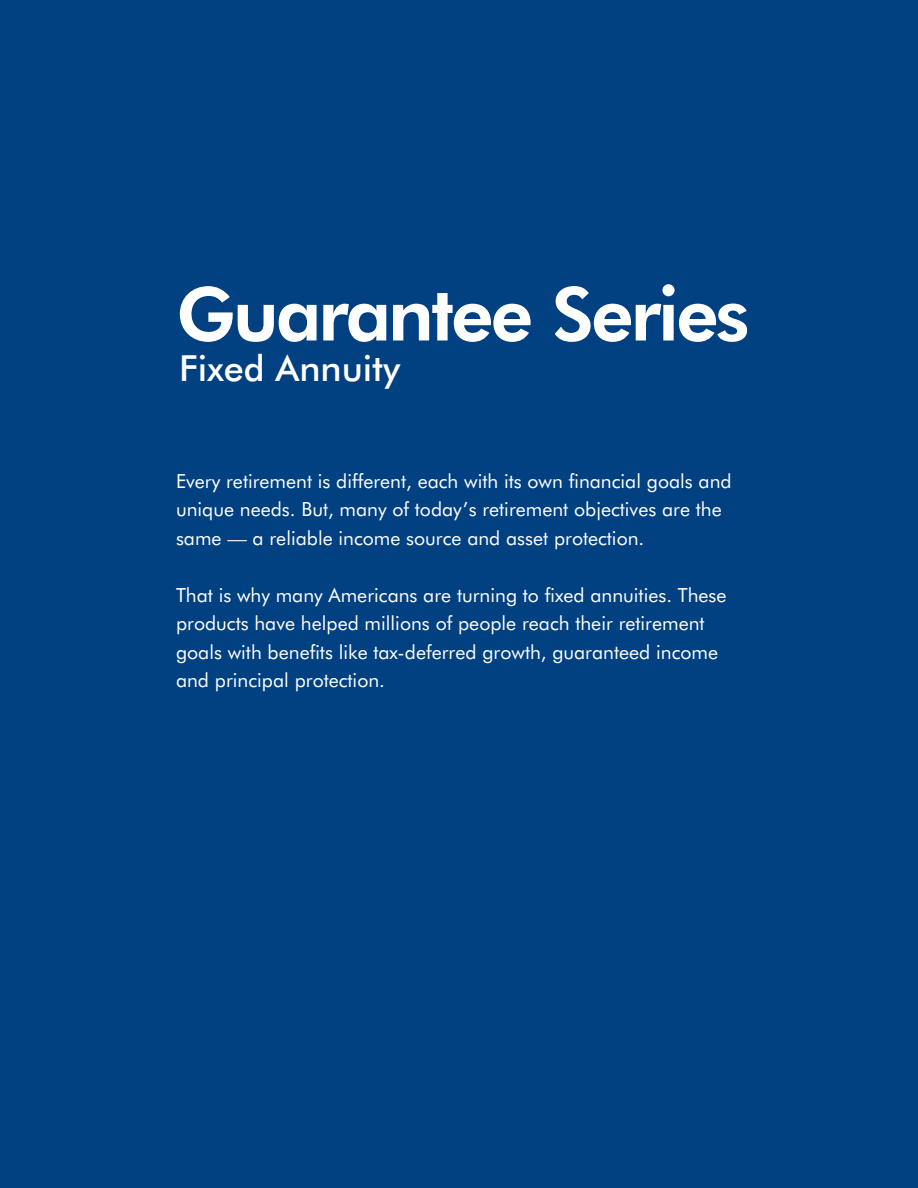
<style>
.page{position:relative;width:918px;height:1188px;background:#014081}
.page>*{position:absolute;margin:0;border:0;box-sizing:border-box;transform-origin:0 0}
.t1{font:800 74.4px "Futura BT";letter-spacing:-.04em;color:#fff}
.t2{font:500 36px "Futura BT";color:#fff}
.t3{font:19.5px/28.5px "Futura BT";color:#fff}
</style>
<div class="page">
<p class="t1" style="left:176px;top:269px;width:575px">Guarantee Series</p>
<p class="t2" style="left:179px;top:347px;width:223px">Fixed Annuity</p>
<p class="t3" style="left:176px;top:467px;width:557px">Every retirement is different, each with its own financial goals and unique needs. But, many of today’s retirement objectives are the same — a reliable income source and asset protection.</p>
<p class="t3" style="left:176px;top:581px;width:552px">That is why many Americans are turning to fixed annuities. These products have helped millions of people reach their retirement goals with benefits like tax-deferred growth, guaranteed income and principal protection.</p>
</div>
